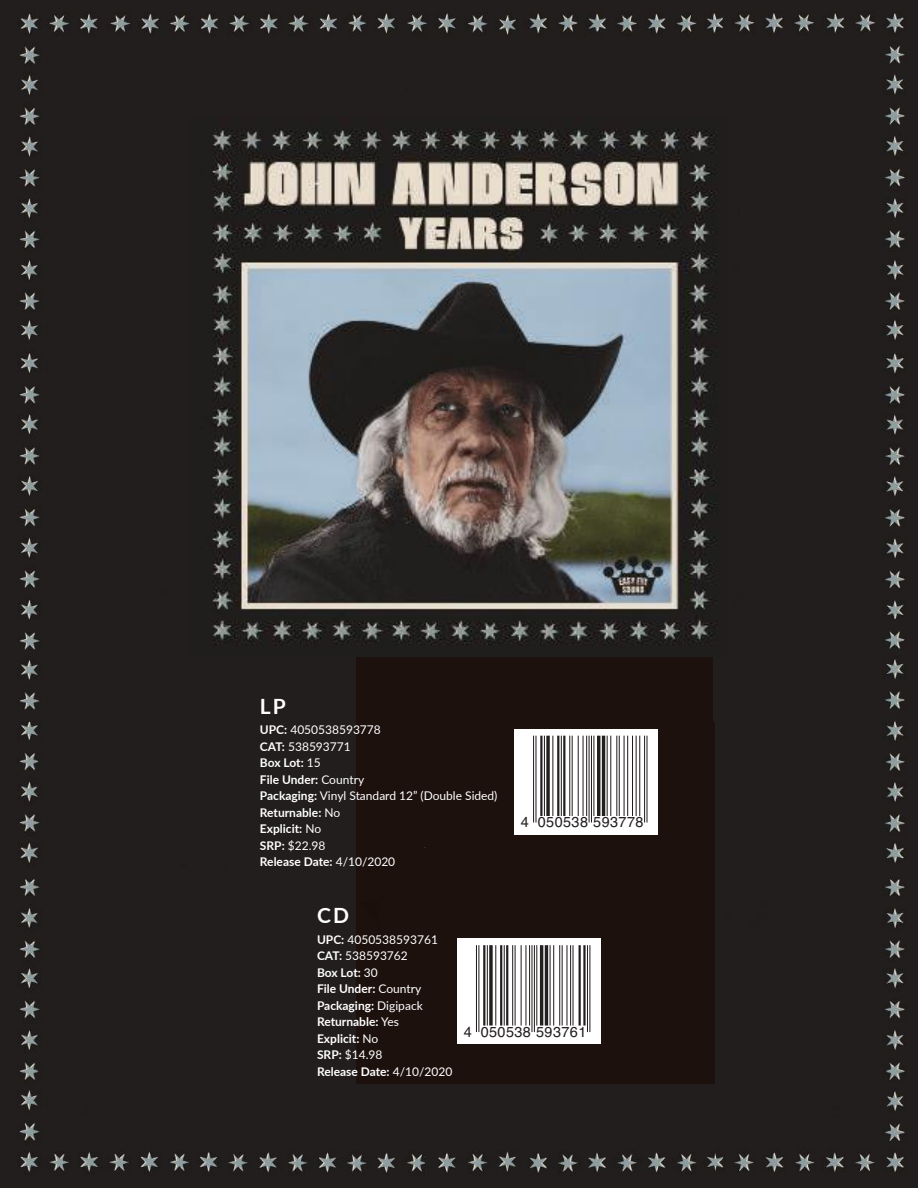
<style>
.page{position:relative;width:918px;height:1188px;background:#fff}
.page>*{position:absolute;margin:0;border:0;box-sizing:border-box;transform-origin:0 0}
.t1{font:700 21px "Lato";color:#fff}
.t2{font:14.55px "Helvetica";letter-spacing:.025em;color:#241f1f}
.t3{font:12px/16.5px "Lato";color:#fff}
.t4{font:700 12px/16.5px "Lato";color:#fff}
.s1{font-weight:700}
.s2{font-weight:400}
</style>
<div class="page">
<img style="left:0;top:0;width:918px;height:1188px">
<img style="left:189px;top:117px;width:540px;height:540px">
<svg style="left:457px;top:938px;width:144px;height:106px"></svg>
<hr style="left:476px;top:945px;width:1px;height:87px;background:#241f1f">
<hr style="left:478px;top:945px;width:1px;height:87px;background:#241f1f">
<hr style="left:483px;top:945px;width:2px;height:81px;background:#241f1f">
<hr style="left:487px;top:945px;width:1px;height:81px;background:#241f1f">
<svg style="left:489px;top:945px;width:4px;height:81px"></svg>
<hr style="left:495px;top:945px;width:1px;height:81px;background:#241f1f">
<hr style="left:500px;top:945px;width:2px;height:81px;background:#241f1f">
<hr style="left:504px;top:945px;width:1px;height:81px;background:#241f1f">
<hr style="left:506px;top:945px;width:2px;height:81px;background:#241f1f">
<hr style="left:512px;top:945px;width:1px;height:81px;background:#241f1f">
<hr style="left:515px;top:945px;width:1px;height:81px;background:#241f1f">
<hr style="left:521px;top:945px;width:1px;height:81px;background:#241f1f">
<hr style="left:525px;top:945px;width:1px;height:81px;background:#241f1f">
<hr style="left:529px;top:945px;width:1px;height:81px;background:#241f1f">
<hr style="left:531px;top:945px;width:1px;height:87px;background:#241f1f">
<hr style="left:534px;top:945px;width:1px;height:87px;background:#241f1f">
<hr style="left:536px;top:945px;width:1px;height:81px;background:#241f1f">
<hr style="left:540px;top:945px;width:3px;height:81px;background:#241f1f">
<hr style="left:545px;top:945px;width:3px;height:81px;background:#241f1f">
<hr style="left:550px;top:945px;width:1px;height:81px;background:#241f1f">
<hr style="left:553px;top:945px;width:1px;height:81px;background:#241f1f">
<hr style="left:559px;top:945px;width:1px;height:81px;background:#241f1f">
<hr style="left:562px;top:945px;width:1px;height:81px;background:#241f1f">
<hr style="left:566px;top:945px;width:1px;height:81px;background:#241f1f">
<hr style="left:570px;top:945px;width:1px;height:81px;background:#241f1f">
<hr style="left:572px;top:945px;width:2px;height:81px;background:#241f1f">
<hr style="left:579px;top:945px;width:2px;height:81px;background:#241f1f">
<hr style="left:583px;top:945px;width:3px;height:81px;background:#241f1f">
<hr style="left:587px;top:945px;width:1px;height:87px;background:#241f1f">
<hr style="left:589px;top:945px;width:1px;height:87px;background:#241f1f">
<svg style="left:515px;top:729px;width:143px;height:105px"></svg>
<hr style="left:533px;top:736px;width:1px;height:87px;background:#241f1f">
<hr style="left:535px;top:736px;width:2px;height:87px;background:#241f1f">
<hr style="left:540px;top:736px;width:3px;height:80px;background:#241f1f">
<hr style="left:544px;top:736px;width:1px;height:80px;background:#241f1f">
<svg style="left:546px;top:736px;width:4px;height:80px"></svg>
<hr style="left:552px;top:736px;width:1px;height:80px;background:#241f1f">
<hr style="left:557px;top:736px;width:2px;height:80px;background:#241f1f">
<hr style="left:561px;top:736px;width:1px;height:80px;background:#241f1f">
<hr style="left:563px;top:736px;width:2px;height:80px;background:#241f1f">
<hr style="left:569px;top:736px;width:1px;height:80px;background:#241f1f">
<hr style="left:572px;top:736px;width:1px;height:80px;background:#241f1f">
<hr style="left:578px;top:736px;width:1px;height:80px;background:#241f1f">
<hr style="left:583px;top:736px;width:1px;height:80px;background:#241f1f">
<hr style="left:586px;top:736px;width:1px;height:80px;background:#241f1f">
<hr style="left:589px;top:736px;width:1px;height:87px;background:#241f1f">
<hr style="left:591px;top:736px;width:1px;height:87px;background:#241f1f">
<hr style="left:593px;top:736px;width:1px;height:80px;background:#241f1f">
<hr style="left:597px;top:736px;width:3px;height:80px;background:#241f1f">
<hr style="left:602px;top:736px;width:3px;height:80px;background:#241f1f">
<hr style="left:607px;top:736px;width:1px;height:80px;background:#241f1f">
<hr style="left:610px;top:736px;width:1px;height:80px;background:#241f1f">
<hr style="left:616px;top:736px;width:1px;height:80px;background:#241f1f">
<hr style="left:619px;top:736px;width:1px;height:80px;background:#241f1f">
<hr style="left:624px;top:736px;width:1px;height:80px;background:#241f1f">
<hr style="left:627px;top:736px;width:1px;height:80px;background:#241f1f">
<hr style="left:632px;top:736px;width:1px;height:80px;background:#241f1f">
<hr style="left:636px;top:736px;width:1px;height:80px;background:#241f1f">
<hr style="left:639px;top:736px;width:1px;height:80px;background:#241f1f">
<hr style="left:644px;top:736px;width:1px;height:87px;background:#241f1f">
<hr style="left:646px;top:736px;width:2px;height:87px;background:#241f1f">
<h1 class="t1" style="left:260px;top:690px;width:27px">LP</h1>
<p class="t3" style="left:260px;top:721px;width:239px"><span class="s1">UPC:</span> 4050538593778<br><span class="s1">CAT:</span> 538593771<br><span class="s1">Box Lot:</span> 15<br><span class="s1">File Under:</span> Country<br><span class="s1">Packaging:</span> Vinyl Standard 12” (Double Sided)<br><span class="s1">Returnable:</span> No<br><span class="s1">Explicit:</span> No<br><span class="s1">SRP:</span> $22.98<br><span class="s1">Release Date:</span> 4/10/2020</p>
<h1 class="t1" style="left:317px;top:900px;width:33px">CD</h1>
<p class="t2" style="left:521px;top:811px;width:124px">4 050538 593778</p>
<p class="t4" style="left:317px;top:931px;width:137px">UPC: <span class="s2">4050538593761<br></span>CAT: <span class="s2">538593762<br></span>Box Lot: <span class="s2">30<br></span>File Under: <span class="s2">Country<br></span>Packaging: <span class="s2">Digipack<br></span>Returnable: <span class="s2">Yes<br></span>Explicit: <span class="s2">No<br></span>SRP: <span class="s2">$14.98<br></span>Release Date: <span class="s2">4/10/2020</span></p>
<p class="t2" style="left:464px;top:1021px;width:124px">4 050538 593761</p>
</div>
